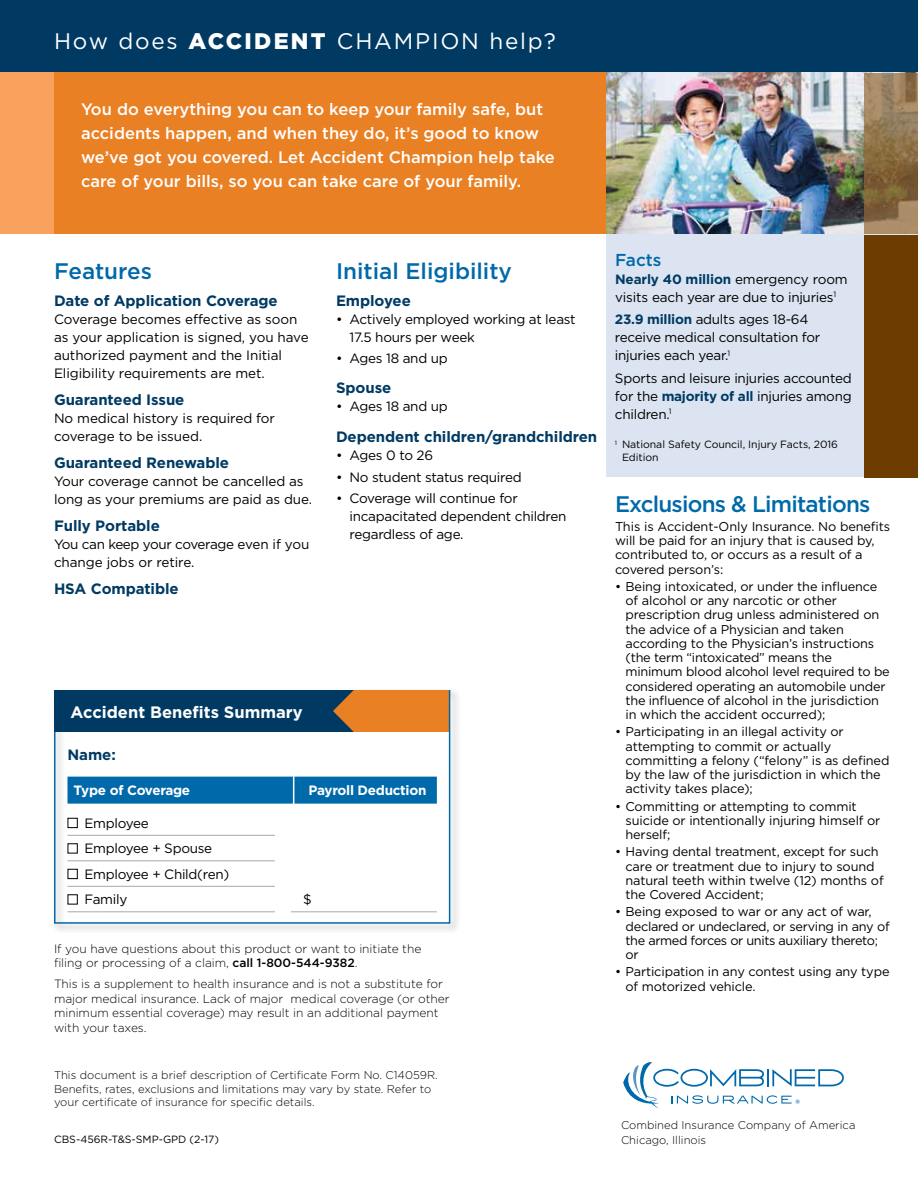
<style>
.page{position:relative;width:918px;height:1188px;background:#fff}
.page>*{position:absolute;margin:0;border:0;box-sizing:border-box;transform-origin:0 0}
.t1{font:22.5px "Gotham";letter-spacing:.08em;color:#fff}
.t2{font:500 22.5px "Gotham";letter-spacing:-.01em;color:#0069aa}
.t3{font:500 22.5px "Gotham";letter-spacing:-.035em;color:#0069aa}
.t4{font:500 17.25px "Gotham";color:#0069aa}
.t5{font:500 16.5px/24px "Gotham";color:#fff}
.t6{font:700 16.5px "Gotham";color:#fff}
.t7{font:700 15px "Gotham";letter-spacing:-.005em;color:#003a63}
.t8{font:13.5px/18px "Gotham";letter-spacing:-.02em;color:#000}
.t9{font:700 13.5px "Gotham";letter-spacing:-.02em;color:#fff}
.t10{font:12.75px/14.2px "Gotham";letter-spacing:-.01em;color:#000}
.t11{font:300 12px/14.4px "Gotham";color:#000}
.t12{font:500 11.85px "Gotham";color:#0069aa}
.t13{font:300 11.25px/13.5px "Gotham";color:#000}
.t14{font:10.5px/12.8px "Gotham";letter-spacing:-.005em;color:#000}
.s1{font-weight:900}
.s2{font-weight:500}
.s3{font-weight:700;color:#003a63}
</style>
<div class="page">
<div style="left:0;top:72px;width:606px;height:162px;background:#ea8024"></div>
<img style="left:606px;top:72px;width:312px;height:162px">
<div style="left:0;top:0;width:918px;height:72px;background:#003a63"></div>
<div style="left:0;top:72px;width:54px;height:162px;background:#f9a25e"></div>
<svg style="left:864px;top:73px;width:54px;height:161px;background:#90744f"></svg>
<div style="left:52px;top:688px;width:409px;height:247px;background:#000;opacity:.4"></div>
<div style="left:54px;top:690px;width:396px;height:234px;border:2px solid #0069aa"></div>
<div style="left:54px;top:690px;width:395px;height:42px;background:#003a63"></div>
<div style="left:68px;top:777px;width:369px;height:27px;background:#0069aa"></div>
<hr style="left:68px;top:835px;width:207px;height:1px;background:#a7a9ac">
<hr style="left:68px;top:861px;width:207px;height:1px;background:#a7a9ac">
<hr style="left:68px;top:886px;width:207px;height:1px;background:#a7a9ac">
<hr style="left:68px;top:912px;width:369px;height:1px;background:#a7a9ac">
<div style="left:68px;top:818px;width:10px;height:10px;border:1px solid #000"></div>
<div style="left:68px;top:843px;width:10px;height:11px;border:1px solid #000"></div>
<div style="left:68px;top:869px;width:10px;height:10px;border:1px solid #000"></div>
<div style="left:68px;top:894px;width:10px;height:10px;border:1px solid #000"></div>
<div style="left:275px;top:900px;width:16px;height:17px;background:#fff"></div>
<hr style="left:293px;top:773px;width:1px;height:36px;background:#fff">
<svg style="left:333px;top:690px;width:116px;height:42px;background:#d47929"></svg>
<div style="left:606px;top:234px;width:312px;height:243px;background:#dce4f1"></div>
<div style="left:864px;top:235px;width:54px;height:243px;background:#6c3c00"></div>
<svg style="left:623px;top:1062px;width:221px;height:46px"></svg>
<h1 class="t1" style="left:54px;top:27px;width:503px">How does <span class="s1">ACCIDENT</span> CHAMPION help?</h1>
<p class="t5" style="left:81px;top:97px;width:475px">You do everything you can to keep your family safe, but accidents happen, and when they do, it’s good to know we’ve got you covered. Let Accident Champion help take care of your bills, so you can take care of your family.</p>
<h1 class="t2" style="left:54px;top:256px;width:100px">Features</h1>
<p class="t7" style="left:54px;top:291px;width:225px">Date of Application Coverage</p>
<p class="t8" style="left:54px;top:310px;width:256px">Coverage becomes effective as soon as your application is signed, you have authorized payment and the Initial Eligibility requirements are met.</p>
<p class="t7" style="left:54px;top:390px;width:132px">Guaranteed Issue</p>
<p class="t8" style="left:54px;top:409px;width:223px">No medical history is required for coverage to be issued.</p>
<p class="t7" style="left:54px;top:453px;width:177px">Guaranteed Renewable</p>
<p class="t8" style="left:54px;top:472px;width:260px">Your coverage cannot be cancelled as long as your premiums are paid as due.</p>
<p class="t7" style="left:54px;top:516px;width:107px">Fully Portable</p>
<p class="t8" style="left:54px;top:535px;width:257px">You can keep your coverage even if you change jobs or retire.</p>
<p class="t7" style="left:54px;top:579px;width:126px">HSA Compatible</p>
<h1 class="t2" style="left:336px;top:256px;width:178px">Initial Eligibility</h1>
<p class="t7" style="left:336px;top:291px;width:76px">Employee</p>
<p class="t8" style="left:350px;top:310px;width:228px;text-indent:-14px">• Actively employed working at least<br>17.5 hours per week</p>
<p class="t8" style="left:336px;top:349px;width:113px">• Ages 18 and up</p>
<p class="t7" style="left:336px;top:378px;width:57px">Spouse</p>
<p class="t8" style="left:336px;top:397px;width:113px">• Ages 18 and up</p>
<p class="t7" style="left:336px;top:427px;width:263px">Dependent children/grandchildren</p>
<p class="t8" style="left:336px;top:446px;width:99px">• Ages 0 to 26</p>
<p class="t8" style="left:336px;top:467px;width:187px">• No student status required</p>
<p class="t8" style="left:350px;top:488px;width:219px;text-indent:-14px">• Coverage will continue for incapacitated dependent children regardless of age.</p>
<p class="t6" style="left:71px;top:701px;width:234px">Accident Benefits Summary</p>
<p class="t7" style="left:68px;top:745px;width:50px">Name:</p>
<p class="t9" style="left:74px;top:781px;width:118px">Type of Coverage</p>
<p class="t9" style="left:308px;top:781px;width:120px">Payroll Deduction</p>
<p class="t8" style="left:84px;top:810px;width:146px;line-height:25.5px">Employee<br>Employee + Spouse<br>Employee + Child(ren)<br>Family</p>
<p class="t8" style="left:303px;top:890px;width:10px">$</p>
<p class="t11" style="left:54px;top:941px;width:369px">If you have questions about this product or want to initiate the filing or processing of a claim, <span class="s2">call 1-800-544-9382</span>.</p>
<p class="t11" style="left:54px;top:977px;width:397px">This is a supplement to health insurance and is not a substitute for major medical insurance. Lack of major medical coverage (or other minimum essential coverage) may result in an additional payment with your taxes.</p>
<p class="t13" style="left:54px;top:1068px;width:385px">This document is a brief description of Certificate Form No. C14059R.<br>Benefits, rates, exclusions and limitations may vary by state. Refer to your certificate of insurance for specific details.</p>
<p class="t14" style="left:54px;top:1133px;width:167px">CBS-456R-T&amp;S-SMP-GPD (2-17)</p>
<h2 class="t4" style="left:615px;top:248px;width:48px">Facts</h2>
<p class="t8" style="left:615px;top:270px;width:234px"><span class="s3">Nearly 40 million</span> emergency room visits each year are due to injuries<sup>1</sup></p>
<p class="t8" style="left:615px;top:310px;width:207px"><span class="s3">23.9 million</span> adults ages 18-64 receive medical consultation for injuries each year.<sup>1</sup></p>
<p class="t8" style="left:615px;top:369px;width:238px;text-align:justify">Sports and leisure injuries accounted for the <span class="s3">majority of all</span> injuries among children.<sup>1</sup></p>
<p class="t14" style="left:622px;top:438px;width:217px;text-indent:-7px"><sup>1</sup> National Safety Council, Injury Facts, 2016<br>Edition</p>
<h1 class="t3" style="left:615px;top:489px;width:257px">Exclusions &amp; Limitations</h1>
<p class="t10" style="left:615px;top:519px;width:277px">This is Accident-Only Insurance. No benefits will be paid for an injury that is caused by, contributed to, or occurs as a result of a covered person’s:</p>
<p class="t10" style="left:626px;top:579px;width:266px;text-indent:-11px">• Being intoxicated, or under the influence of alcohol or any narcotic or other prescription drug unless administered on the advice of a Physician and taken according to the Physician’s instructions (the term “intoxicated” means the minimum blood alcohol level required to be considered operating an automobile under the influence of alcohol in the jurisdiction in which the accident occurred);</p>
<p class="t10" style="left:626px;top:724px;width:266px;text-indent:-11px">• Participating in an illegal activity or attempting to commit or actually committing a felony (“felony” is as defined by the law of the jurisdiction in which the activity takes place);</p>
<p class="t10" style="left:626px;top:799px;width:256px;text-indent:-11px">• Committing or attempting to commit suicide or intentionally injuring himself or herself;</p>
<p class="t10" style="left:626px;top:845px;width:260px;text-indent:-11px">• Having dental treatment, except for such care or treatment due to injury to sound natural teeth within twelve (12) months of the Covered Accident;</p>
<p class="t10" style="left:626px;top:905px;width:266px;text-indent:-11px">• Being exposed to war or any act of war, declared or undeclared, or serving in any of the armed forces or units auxiliary thereto; or</p>
<p class="t10" style="left:626px;top:965px;width:266px;text-indent:-11px">• Participation in any contest using any type of motorized vehicle.</p>
<p class="t12" style="left:796px;top:1097px;width:6px">®</p>
<p class="t13" style="left:621px;top:1117px;width:236px;line-height:15px">Combined Insurance Company of America<br>Chicago, Illinois</p>
</div>
